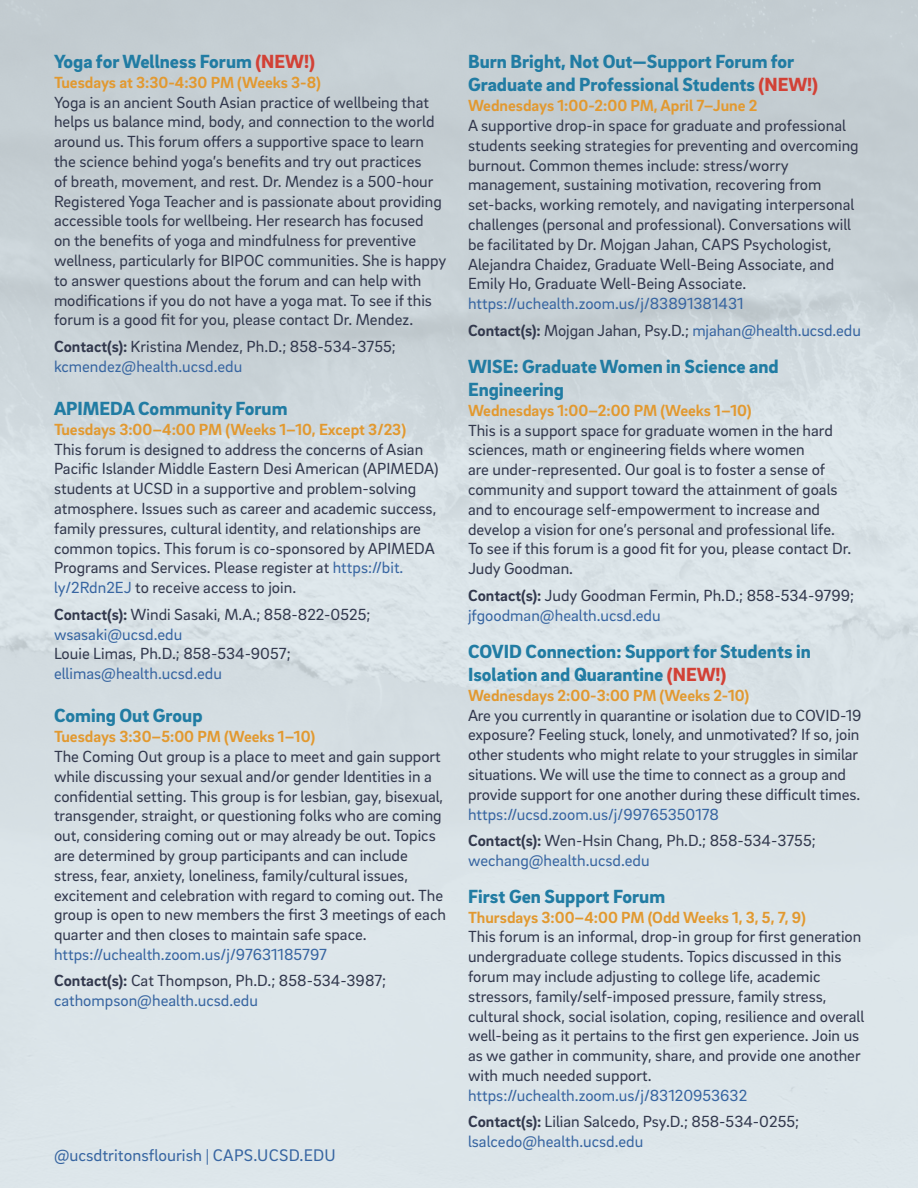
<style>
.page{position:relative;width:918px;height:1188px;background:#fff}
.page>*{position:absolute;margin:0;border:0;box-sizing:border-box;transform-origin:0 0}
.content{font:900 19.5px/23.4px "Brix Sans";color:#217ca3}
.t1{font:17.25px "Brix Sans";color:#3765a1}
.content-2{font:16.5px/19.8px "Brix Sans";color:#32384d}
.header2{font:700 16.5px "Brix Sans";color:#e29930}
.content-3{font:16.5px "Brix Sans";color:#3765a1}
.s1{color:#d24136}
.s2{font-weight:700}
.s3{color:#3765a1}
.s4{font-weight:700;color:#32384d}
.s5{color:#32384d}
</style>
<div class="page">
<div style="left:1px;top:1px;width:917px;height:1187px;background:linear-gradient(to bottom,#c5ced2,#e2ebef)"></div>
<p class="content" style="left:54px;top:49px;width:262px">Yoga for Wellness Forum <span class="s1">(NEW!)</span></p>
<p class="header2" style="left:54px;top:71px;width:269px">Tuesdays at 3:30-4:30 PM (Weeks 3-8)</p>
<p class="content-2" style="left:54px;top:92px;width:394px">Yoga is an ancient South Asian practice of wellbeing that helps us balance mind, body, and connection to the world around us. This forum offers a supportive space to learn the science behind yoga’s benefits and try out practices<br>of breath, movement, and rest. Dr. Mendez is a 500-hour Registered Yoga Teacher and is passionate about providing accessible tools for wellbeing. Her research has focused<br>on the benefits of yoga and mindfulness for preventive wellness, particularly for BIPOC communities. She is happy to answer questions about the forum and can help with modifications if you do not have a yoga mat. To see if this forum is a good fit for you, please contact Dr. Mendez.</p>
<p class="content-2" style="left:54px;top:336px;width:343px"><span class="s2">Contact(s):</span> Kristina Mendez, Ph.D.; 858-534-3755; <span class="s3">kcmendez@health.ucsd.edu</span></p>
<p class="content" style="left:54px;top:396px;width:235px">APIMEDA Community Forum</p>
<p class="header2" style="left:54px;top:418px;width:354px">Tuesdays 3:00–4:00 PM (Weeks 1–10, Except 3/23)</p>
<p class="content-2" style="left:54px;top:438px;width:386px">This forum is designed to address the concerns of Asian Pacific Islander Middle Eastern Desi American (APIMEDA) students at UCSD in a supportive and problem-solving atmosphere. Issues such as career and academic success, family pressures, cultural identity, and relationships are common topics. This forum is co-sponsored by APIMEDA Programs and Services. Please register at <span class="s3">https://bit. ly/2Rdn2EJ</span> to receive access to join.</p>
<p class="content-2" style="left:54px;top:604px;width:318px"><span class="s2">Contact(s):</span> Windi Sasaki, M.A.; 858-822-0525; <span class="s3">wsasaki@ucsd.edu</span></p>
<p class="content-2" style="left:54px;top:643px;width:238px">Louie Limas, Ph.D.; 858-534-9057; <span class="s3">ellimas@health.ucsd.edu</span></p>
<p class="content" style="left:54px;top:703px;width:150px">Coming Out Group</p>
<p class="header2" style="left:54px;top:726px;width:263px">Tuesdays 3:30–5:00 PM (Weeks 1–10)</p>
<p class="content-2" style="left:54px;top:746px;width:394px">The Coming Out group is a place to meet and gain support while discussing your sexual and/or gender Identities in a confidential setting. This group is for lesbian, gay, bisexual, transgender, straight, or questioning folks who are coming out, considering coming out or may already be out. Topics are determined by group participants and can include stress, fear, anxiety, loneliness, family/cultural issues, excitement and celebration with regard to coming out. The group is open to new members the first 3 meetings of each quarter and then closes to maintain safe space.</p>
<p class="content-3" style="left:54px;top:944px;width:275px">https://uchealth.zoom.us/j/97631185797</p>
<p class="content-2" style="left:54px;top:970px;width:334px"><span class="s2">Contact(s):</span> Cat Thompson, Ph.D.; 858-534-3987; <span class="s3">cathompson@health.ucsd.edu</span></p>
<p class="t1" style="left:54px;top:1144px;width:283px">@ucsdtritonsflourish | CAPS.UCSD.EDU</p>
<p class="content" style="left:468px;top:49px;width:352px">Burn Bright, Not Out—Support Forum for<br>Graduate and Professional Students <span class="s1">(NEW!)</span></p>
<p class="header2" style="left:468px;top:95px;width:291px">Wednesdays 1:00-2:00 PM, April 7–June 2</p>
<p class="content-2" style="left:468px;top:115px;width:392px">A supportive drop-in space for graduate and professional students seeking strategies for preventing and overcoming burnout. Common themes include: stress/worry management, sustaining motivation, recovering from set-backs, working remotely, and navigating interpersonal challenges (personal and professional). Conversations will be facilitated by Dr. Mojgan Jahan, CAPS Psychologist, Alejandra Chaidez, Graduate Well-Being Associate, and Emily Ho, Graduate Well-Being Associate.</p>
<p class="content-3" style="left:468px;top:293px;width:277px">https://uchealth.zoom.us/j/83891381431</p>
<p class="content-3" style="left:468px;top:320px;width:394px"><span class="s4">Contact(s):</span> <span class="s5">Mojgan Jahan, Psy.D.;</span> mjahan@health.ucsd.edu</p>
<p class="content" style="left:468px;top:353px;width:312px">WISE: Graduate Women in Science and<br>Engineering</p>
<p class="header2" style="left:468px;top:400px;width:285px">Wednesdays 1:00–2:00 PM (Weeks 1–10)</p>
<p class="content-2" style="left:468px;top:420px;width:385px">This is a support space for graduate women in the hard sciences, math or engineering fields where women<br>are under-represented. Our goal is to foster a sense of community and support toward the attainment of goals and to encourage self-empowerment to increase and develop a vision for one’s personal and professional life.<br>To see if this forum is a good fit for you, please contact Dr.<br>Judy Goodman.</p>
<p class="content-2" style="left:468px;top:585px;width:388px"><span class="s2">Contact(s):</span> Judy Goodman Fermin, Ph.D.; 858-534-9799; <span class="s3">jfgoodman@health.ucsd.edu</span></p>
<p class="content" style="left:468px;top:638px;width:344px">COVID Connection: Support for Students in<br>Isolation and Quarantine <span class="s1">(NEW!)</span></p>
<p class="header2" style="left:468px;top:684px;width:283px">Wednesdays 2:00-3:00 PM (Weeks 2-10)</p>
<p class="content-2" style="left:468px;top:704px;width:395px">Are you currently in quarantine or isolation due to COVID-19 exposure? Feeling stuck, lonely, and unmotivated? If so, join other students who might relate to your struggles in similar situations. We will use the time to connect as a group and provide support for one another during these difficult times.</p>
<p class="content-3" style="left:468px;top:803px;width:253px">https://ucsd.zoom.us/j/99765350178</p>
<p class="content-2" style="left:468px;top:830px;width:349px"><span class="s2">Contact(s):</span> Wen-Hsin Chang, Ph.D.; 858-534-3755; <span class="s3">wechang@health.ucsd.edu</span></p>
<p class="content" style="left:468px;top:884px;width:199px">First Gen Support Forum</p>
<p class="header2" style="left:468px;top:906px;width:339px">Thursdays 3:00–4:00 PM (Odd Weeks 1, 3, 5, 7, 9)</p>
<p class="content-2" style="left:468px;top:926px;width:398px">This forum is an informal, drop-in group for first generation undergraduate college students. Topics discussed in this forum may include adjusting to college life, academic stressors, family/self-imposed pressure, family stress, cultural shock, social isolation, coping, resilience and overall well-being as it pertains to the first gen experience. Join us as we gather in community, share, and provide one another with much needed support.</p>
<p class="content-3" style="left:468px;top:1085px;width:281px">https://uchealth.zoom.us/j/83120953632</p>
<p class="content-2" style="left:468px;top:1111px;width:333px"><span class="s2">Contact(s):</span> Lilian Salcedo, Psy.D.; 858-534-0255; <span class="s3">lsalcedo@health.ucsd.edu</span></p>
</div>
